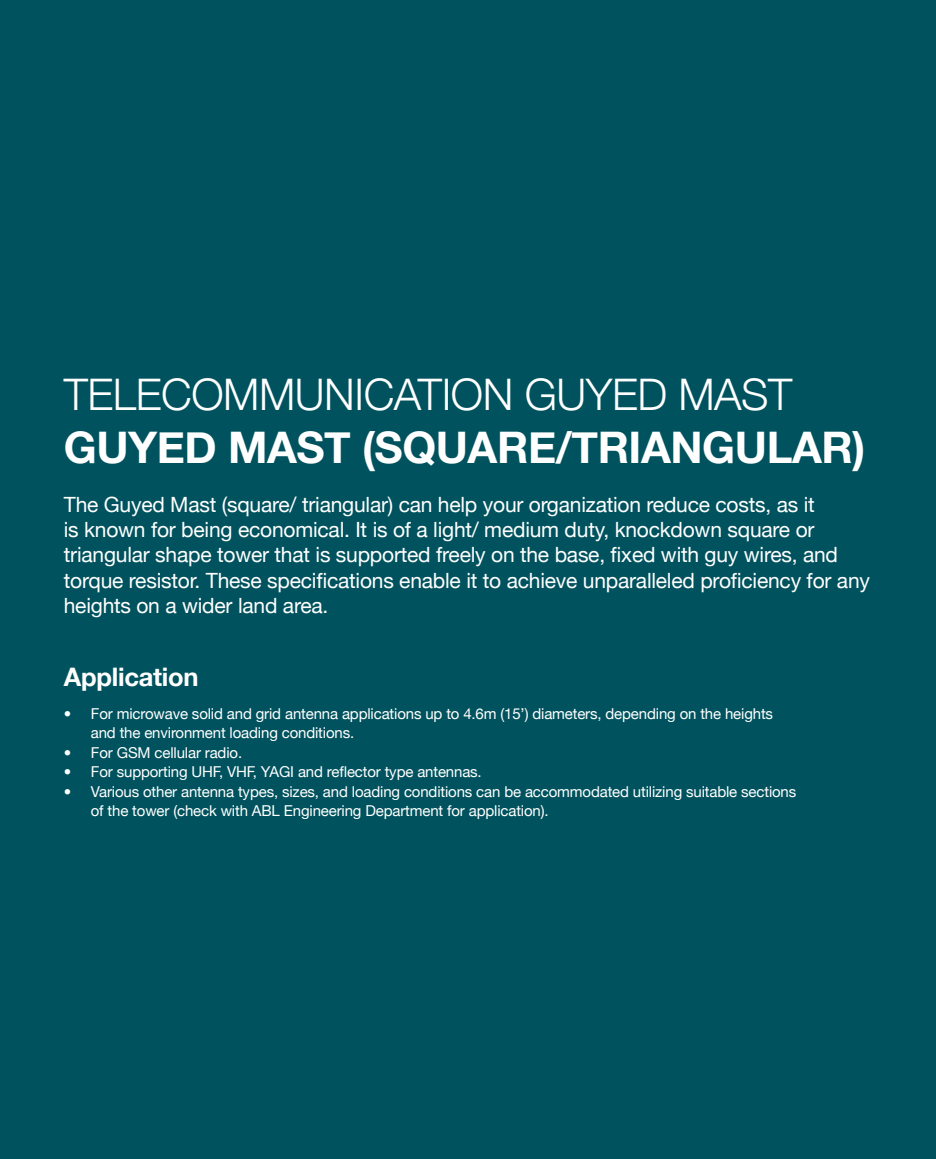
<style>
.page{position:relative;width:936px;height:1159px;background:#fff}
.page>*{position:absolute;margin:0;border:0;box-sizing:border-box;transform-origin:0 0}
.t1{font:700 43.5px "Helvetica Neue";letter-spacing:-.01em;color:#fff}
.t2{font:300 43.5px "Helvetica Neue";letter-spacing:-.01em;color:#fff}
.t3{font:700 25.5px "Helvetica Neue";letter-spacing:-.01em;color:#fff}
.t4{font:21px/25.2px "Helvetica Neue";letter-spacing:-.01em;color:#fff}
.t5{font:15px/19.5px "Helvetica Neue";letter-spacing:-.01em;color:#fff}
</style>
<div class="page">
<div style="left:0;top:0;width:935px;height:1159px;background:#00535e"></div>
<h1 class="t2" style="left:64px;top:359px;width:730px">TELECOMMUNICATION GUYED MAST</h1>
<h1 class="t1" style="left:64px;top:408px;width:803px">GUYED MAST (SQUARE/TRIANGULAR)</h1>
<p class="t4" style="left:64px;top:490px;width:807px">The Guyed Mast (square/ triangular) can help your organization reduce costs, as it<br>is known for being economical. It is of a light/ medium duty, knockdown square or triangular shape tower that is supported freely on the base, fixed with guy wires, and torque resistor. These specifications enable it to achieve unparalleled proficiency for any heights on a wider land area.</p>
<h2 class="t3" style="left:64px;top:654px;width:136px">Application</h2>
<p class="t5" style="left:91px;top:703px;width:683px;text-indent:-27px">• For microwave solid and grid antenna applications up to 4.6m (15’) diameters, depending on the heights and the environment loading conditions.</p>
<p class="t5" style="left:64px;top:742px;width:180px">• For GSM cellular radio.</p>
<p class="t5" style="left:64px;top:761px;width:419px">• For supporting UHF, VHF, YAGI and reflector type antennas.</p>
<p class="t5" style="left:91px;top:781px;width:707px;text-indent:-27px">• Various other antenna types, sizes, and loading conditions can be accommodated utilizing suitable sections of the tower (check with ABL Engineering Department for application).</p>
</div>
